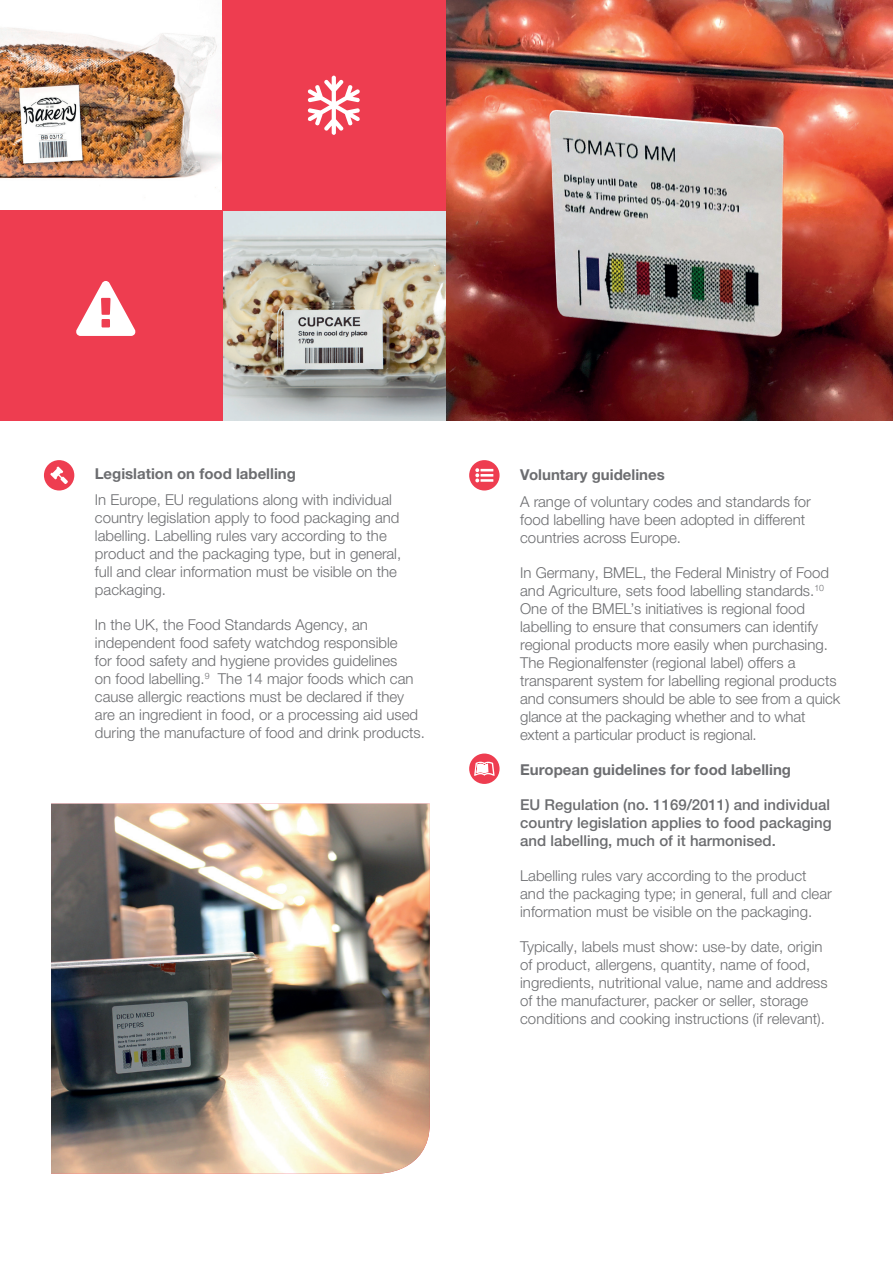
<style>
.page{position:relative;width:893px;height:1263px;background:#fff}
.page>*{position:absolute;margin:0;border:0;box-sizing:border-box;transform-origin:0 0}
.t1{font:300 15px/18px "Helvetica Neue LTW1 G";color:#6c6d70}
.t2{font:500 15px/18px "Helvetica Neue LTW1 G";color:#6c6d70;text-align:justify}
.t3{font:700 15px "Helvetica Neue LTW1 G";color:#6c6d70}
</style>
<div class="page">
<img style="left:0;top:27px;width:222px;height:161px">
<img style="left:445px;top:0;width:448px;height:421px">
<img style="left:222px;top:210px;width:223px;height:211px">
<div style="left:222px;top:0;width:223px;height:210px;background:#ee3d50"></div>
<svg style="left:307px;top:76px;width:53px;height:59px"></svg>
<div style="left:0;top:210px;width:222px;height:211px;background:#ee3d50"></div>
<svg style="left:76px;top:281px;width:60px;height:55px"></svg>
<div style="left:44px;top:460px;width:30px;height:30px;background:#ee3d50;border-radius:50%"></div>
<svg style="left:50px;top:467px;width:18px;height:17px"></svg>
<div style="left:469px;top:460px;width:31px;height:30px;background:#ee3d50;border-radius:50%"></div>
<svg style="left:475px;top:468px;width:18px;height:14px"></svg>
<div style="left:469px;top:753px;width:31px;height:31px;background:#ee3d50;border-radius:50%"></div>
<svg style="left:474px;top:762px;width:21px;height:14px"></svg>
<img style="left:51px;top:804px;width:379px;height:370px">
<p class="t3" style="left:95px;top:464px;width:203px">Legislation on food labelling</p>
<p class="t1" style="left:95px;top:491px;width:308px">In Europe, EU regulations along with individual country legislation apply to food packaging and labelling. Labelling rules vary according to the product and the packaging type, but in general, full and clear information must be visible on the packaging.</p>
<p class="t1" style="left:95px;top:616px;width:331px">In the UK, the Food Standards Agency, an independent food safety watchdog responsible<br>for food safety and hygiene provides guidelines<br>on food labelling.<sup>9</sup> The 14 major foods which can cause allergic reactions must be declared if they are an ingredient in food, or a processing aid used during the manufacture of food and drink products.</p>
<p class="t3" style="left:520px;top:465px;width:146px">Voluntary guidelines</p>
<p class="t1" style="left:520px;top:492px;width:292px">A range of voluntary codes and standards for food labelling have been adopted in different countries across Europe.</p>
<p class="t1" style="left:520px;top:563px;width:322px">In Germany, BMEL, the Federal Ministry of Food and Agriculture, sets food labelling standards.<sup>10<br></sup>One of the BMEL’s initiatives is regional food labelling to ensure that consumers can identify regional products more easily when purchasing.<br>The Regionalfenster (regional label) offers a transparent system for labelling regional products and consumers should be able to see from a quick glance at the packaging whether and to what extent a particular product is regional.</p>
<p class="t3" style="left:520px;top:760px;width:272px">European guidelines for food labelling</p>
<p class="t2" style="left:520px;top:795px;width:313px">EU Regulation (no. 1169/2011) and individual country legislation applies to food packaging and labelling, much of it harmonised.</p>
<p class="t1" style="left:520px;top:866px;width:313px">Labelling rules vary according to the product and the packaging type; in general, full and clear information must be visible on the packaging.</p>
<p class="t1" style="left:520px;top:937px;width:309px">Typically, labels must show: use-by date, origin of product, allergens, quantity, name of food, ingredients, nutritional value, name and address of the manufacturer, packer or seller, storage conditions and cooking instructions (if relevant).</p>
</div>
